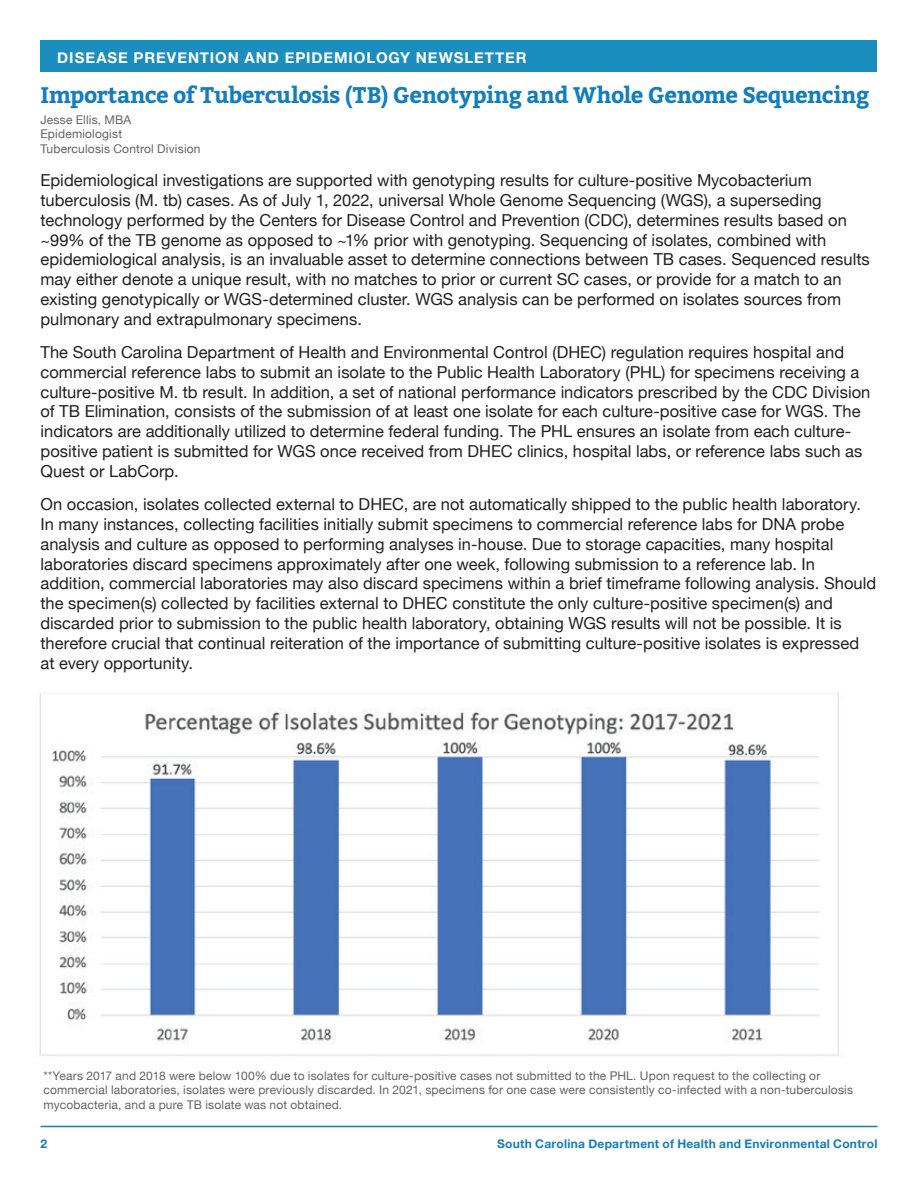
<style>
.page{position:relative;width:918px;height:1188px;background:#fff}
.page>*{position:absolute;margin:0;border:0;box-sizing:border-box;transform-origin:0 0}
.t1{font:700 22.5px "Bitter";letter-spacing:-.025em;color:#127dc0}
.t2{font:16.5px/19.8px "Helvetica Neue";color:#231f20}
.t3{font:700 15px "Helvetica Neue";letter-spacing:.06em;color:#fff}
.t4{font:12px/14.4px "Helvetica Neue";letter-spacing:.015em;color:#636366}
.t5{font:700 12px "Helvetica Neue";letter-spacing:.025em;color:#127dc0}
</style>
<div class="page">
<hr style="left:40px;top:1126px;width:838px;height:1px;background:#127dc0">
<div style="left:40px;top:40px;width:838px;height:32px;background:#1b8dbf"></div>
<img style="left:39px;top:693px;width:800px;height:363px">
<p class="t3" style="left:57px;top:46px;width:471px">DISEASE PREVENTION AND EPIDEMIOLOGY NEWSLETTER</p>
<h1 class="t1" style="left:40px;top:80px;width:830px">Importance of Tuberculosis (TB) Genotyping and Whole Genome Sequencing</h1>
<p class="t4" style="left:40px;top:113px;width:162px">Jesse Ellis, MBA<br>Epidemiologist<br>Tuberculosis Control Division</p>
<p class="t2" style="left:40px;top:171px;width:831px">Epidemiological investigations are supported with genotyping results for culture-positive Mycobacterium tuberculosis (M. tb) cases. As of July 1, 2022, universal Whole Genome Sequencing (WGS), a superseding technology performed by the Centers for Disease Control and Prevention (CDC), determines results based on ~99% of the TB genome as opposed to ~1% prior with genotyping. Sequencing of isolates, combined with epidemiological analysis, is an invaluable asset to determine connections between TB cases. Sequenced results may either denote a unique result, with no matches to prior or current SC cases, or provide for a match to an existing genotypically or WGS-determined cluster. WGS analysis can be performed on isolates sources from pulmonary and extrapulmonary specimens.</p>
<p class="t2" style="left:40px;top:343px;width:831px">The South Carolina Department of Health and Environmental Control (DHEC) regulation requires hospital and commercial reference labs to submit an isolate to the Public Health Laboratory (PHL) for specimens receiving a culture-positive M. tb result. In addition, a set of national performance indicators prescribed by the CDC Division of TB Elimination, consists of the submission of at least one isolate for each culture-positive case for WGS. The indicators are additionally utilized to determine federal funding. The PHL ensures an isolate from each culture&shy;positive patient is submitted for WGS once received from DHEC clinics, hospital labs, or reference labs such as Quest or LabCorp.</p>
<p class="t2" style="left:40px;top:495px;width:837px">On occasion, isolates collected external to DHEC, are not automatically shipped to the public health laboratory.<br>In many instances, collecting facilities initially submit specimens to commercial reference labs for DNA probe analysis and culture as opposed to performing analyses in-house. Due to storage capacities, many hospital laboratories discard specimens approximately after one week, following submission to a reference lab. In addition, commercial laboratories may also discard specimens within a brief timeframe following analysis. Should the specimen(s) collected by facilities external to DHEC constitute the only culture-positive specimen(s) and discarded prior to submission to the public health laboratory, obtaining WGS results will not be possible. It is therefore crucial that continual reiteration of the importance of submitting culture-positive isolates is expressed at every opportunity.</p>
<p class="t4" style="left:44px;top:1069px;width:811px">**Years 2017 and 2018 were below 100% due to isolates for culture-positive cases not submitted to the PHL. Upon request to the collecting or commercial laboratories, isolates were previously discarded. In 2021, specimens for one case were consistently co-infected with a non-tuberculosis mycobacteria, and a pure TB isolate was not obtained.</p>
<p class="t5" style="left:40px;top:1134px;width:8px">2</p>
<p class="t5" style="left:497px;top:1134px;width:382px">South Carolina Department of Health and Environmental Control</p>
</div>
